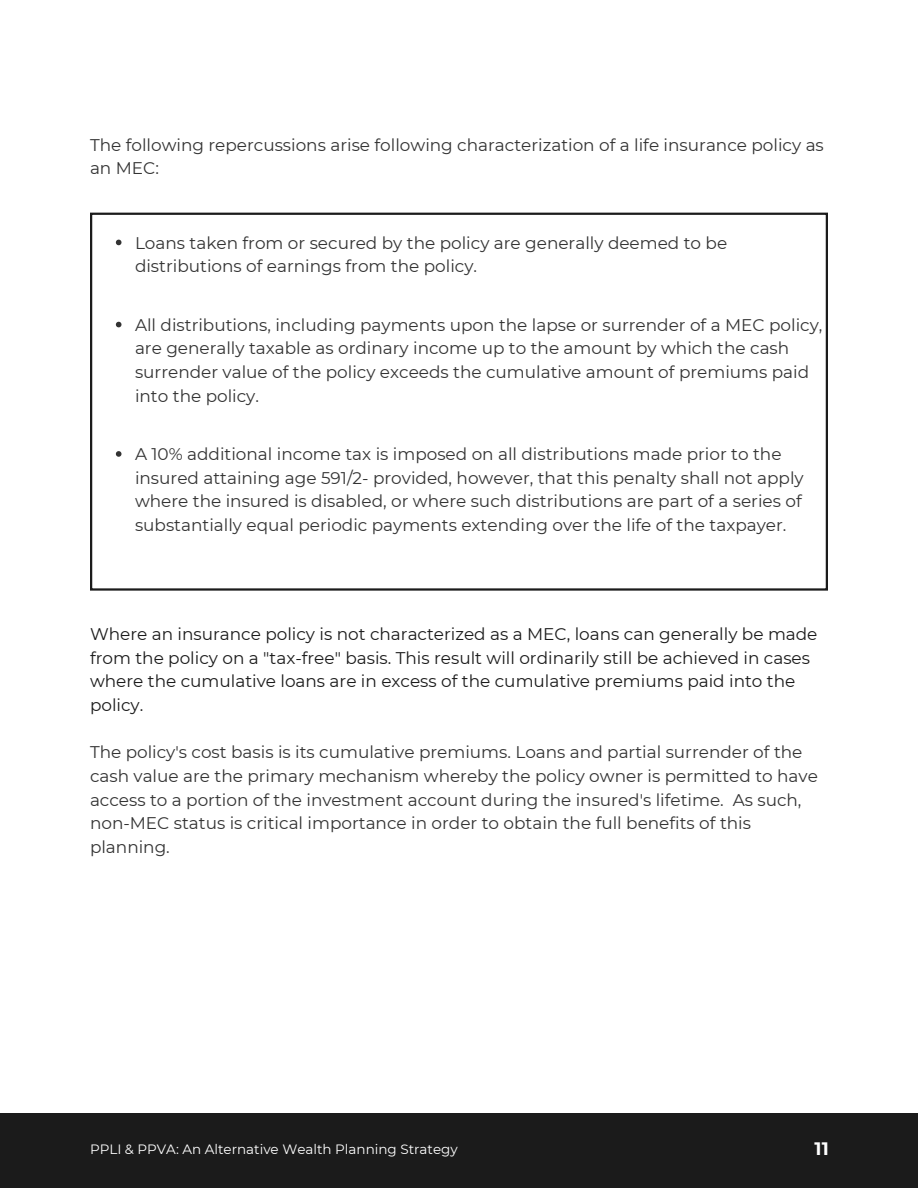
<style>
.page{position:relative;width:918px;height:1188px;background:#fff}
.page>*{position:absolute;margin:0;border:0;box-sizing:border-box;transform-origin:0 0}
.t1{font:700 18px "Montserrat";color:#fff}
.t2{font:16.8px/23.7px "Montserrat";color:#333}
.t3{font:16.8px/23.7px "Montserrat";color:#1b1b1b}
.t4{font:13.5px "Montserrat";color:#fff}
</style>
<div class="page">
<div style="left:0;top:1114px;width:918px;height:74px;background:#1b1b1b"></div>
<svg style="left:116px;top:240px;width:6px;height:5px"></svg>
<svg style="left:116px;top:322px;width:6px;height:5px"></svg>
<svg style="left:116px;top:451px;width:6px;height:6px"></svg>
<div style="left:90px;top:213px;width:738px;height:378px;border:2px solid #1b1b1b"></div>
<p class="t2" style="left:90px;top:132px;width:735px">The following repercussions arise following characterization of a life insurance policy as an MEC:</p>
<p class="t2" style="left:135px;top:230px;width:594px">Loans taken from or secured by the policy are generally deemed to be distributions of earnings from the policy.</p>
<p class="t2" style="left:135px;top:312px;width:689px">All distributions, including payments upon the lapse or surrender of a MEC policy, are generally taxable as ordinary income up to the amount by which the cash surrender value of the policy exceeds the cumulative amount of premiums paid into the policy.</p>
<p class="t2" style="left:135px;top:442px;width:670px">A 10% additional income tax is imposed on all distributions made prior to the insured attaining age 591/2- provided, however, that this penalty shall not apply where the insured is disabled, or where such distributions are part of a series of substantially equal periodic payments extending over the life of the taxpayer.</p>
<p class="t3" style="left:90px;top:622px;width:729px">Where an insurance policy is not characterized as a MEC, loans can generally be made from the policy on a "tax-free" basis. This result will ordinarily still be achieved in cases where the cumulative loans are in excess of the cumulative premiums paid into the policy.</p>
<p class="t2" style="left:90px;top:740px;width:729px">The policy's cost basis is its cumulative premiums. Loans and partial surrender of the cash value are the primary mechanism whereby the policy owner is permitted to have access to a portion of the investment account during the insured's lifetime. As such, non-MEC status is critical importance in order to obtain the full benefits of this planning.</p>
<p class="t4" style="left:90px;top:1140px;width:369px">PPLI &amp; PPVA: An Alternative Wealth Planning Strategy</p>
<p class="t1" style="left:815px;top:1136px;width:16px">11</p>
</div>
